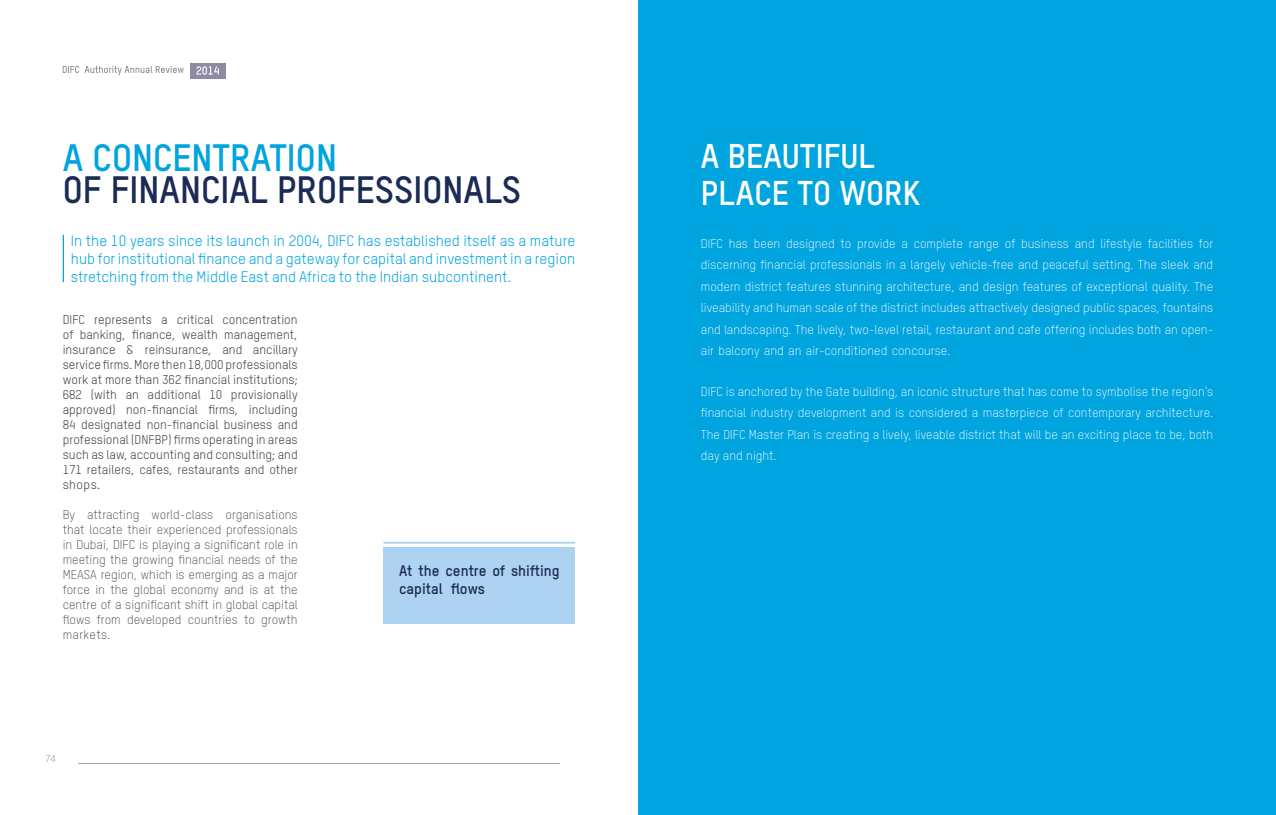
<style>
.page{position:relative;width:1276px;height:815px;background:#fff}
.page>*{position:absolute;margin:0;border:0;box-sizing:border-box;transform-origin:0 0}
.t1{font:700 37.5px "TSTAR";color:#1b2b55}
.t2{font:700 37.5px "TSTAR";color:#00a4df}
.t3{font:700 33.75px/37.5px "TSTAR";color:#fff}
.t4{font:15px/18px "TSTAR";color:#00a4df;text-align:justify}
.t5{font:700 15px/18px "TSTAR";color:#1b2b55}
.t6{font:300 12.5px/21.5px "TSTAR";color:#fff;text-align:justify}
.t7{font:12.5px/15px "TSTAR";color:#414042;text-align:justify}
.t8{font:300 12.5px/15px "TSTAR";color:#414042;text-align:justify}
.t9{font:300 10px "Frutiger";color:#a7a9ac}
</style>
<div class="page">
<hr style="left:78px;top:764px;width:482px;height:1px;background:#a7abab">
<hr style="left:63px;top:235px;width:1px;height:47px;background:#00a4df">
<div style="left:383px;top:547px;width:192px;height:77px;background:#add3f0"></div>
<hr style="left:383px;top:542px;width:192px;height:2px;background:#add3f0">
<div style="left:190px;top:63px;width:35px;height:15px;background:#8d8ba3"></div>
<svg style="left:196px;top:66px;width:23px;height:9px"></svg>
<svg style="left:63px;top:66px;width:16px;height:7px"></svg>
<svg style="left:85px;top:66px;width:99px;height:9px"></svg>
<div style="left:638px;top:0;width:638px;height:815px;background:#00a4df"></div>
<h1 class="t2" style="left:63px;top:135px;width:276px">A CONCENTRATION</h1>
<h1 class="t1" style="left:63px;top:167px;width:460px">OF FINANCIAL PROFESSIONALS</h1>
<p class="t4" style="left:71px;top:232px;width:506px">In the 10 years since its launch in 2004, DIFC has established itself as a mature hub for institutional finance and a gateway for capital and investment in a region stretching from the Middle East and Africa to the Indian subcontinent.</p>
<p class="t7" style="left:63px;top:312px;width:236px">DIFC represents a critical concentration of banking, finance, wealth management, insurance &amp; reinsurance, and ancillary service firms. More then 18,000 professionals work at more than 362 financial institutions; 682 (with an additional 10 provisionally approved) non-financial firms, including 84 designated non-financial business and professional (DNFBP) firms operating in areas such as law, accounting and consulting; and 171 retailers, cafes, restaurants and other shops.</p>
<p class="t8" style="left:63px;top:507px;width:236px">By attracting world-class organisations that locate their experienced professionals in Dubai, DIFC is playing a significant role in meeting the growing financial needs of the MEASA region, which is emerging as a major force in the global economy and is at the centre of a significant shift in global capital flows from developed countries to growth markets.</p>
<p class="t5" style="left:399px;top:562px;width:162px">At the centre of shifting capital flows</p>
<p class="t9" style="left:45px;top:753px;width:13px">74</p>
<h2 class="t3" style="left:701px;top:137px;width:221px">A BEAUTIFUL<br>PLACE TO WORK</h2>
<p class="t6" style="left:701px;top:232px;width:514px">DIFC has been designed to provide a complete range of business and lifestyle facilities for discerning financial professionals in a largely vehicle-free and peaceful setting. The sleek and modern district features stunning architecture, and design features of exceptional quality. The liveability and human scale of the district includes attractively designed public spaces, fountains and landscaping. The lively, two-level retail, restaurant and cafe offering includes both an open&shy;air balcony and an air-conditioned concourse.</p>
<p class="t6" style="left:701px;top:380px;width:514px">DIFC is anchored by the Gate building, an iconic structure that has come to symbolise the region’s financial industry development and is considered a masterpiece of contemporary architecture.<br>The DIFC Master Plan is creating a lively, liveable district that will be an exciting place to be, both day and night.</p>
</div>
